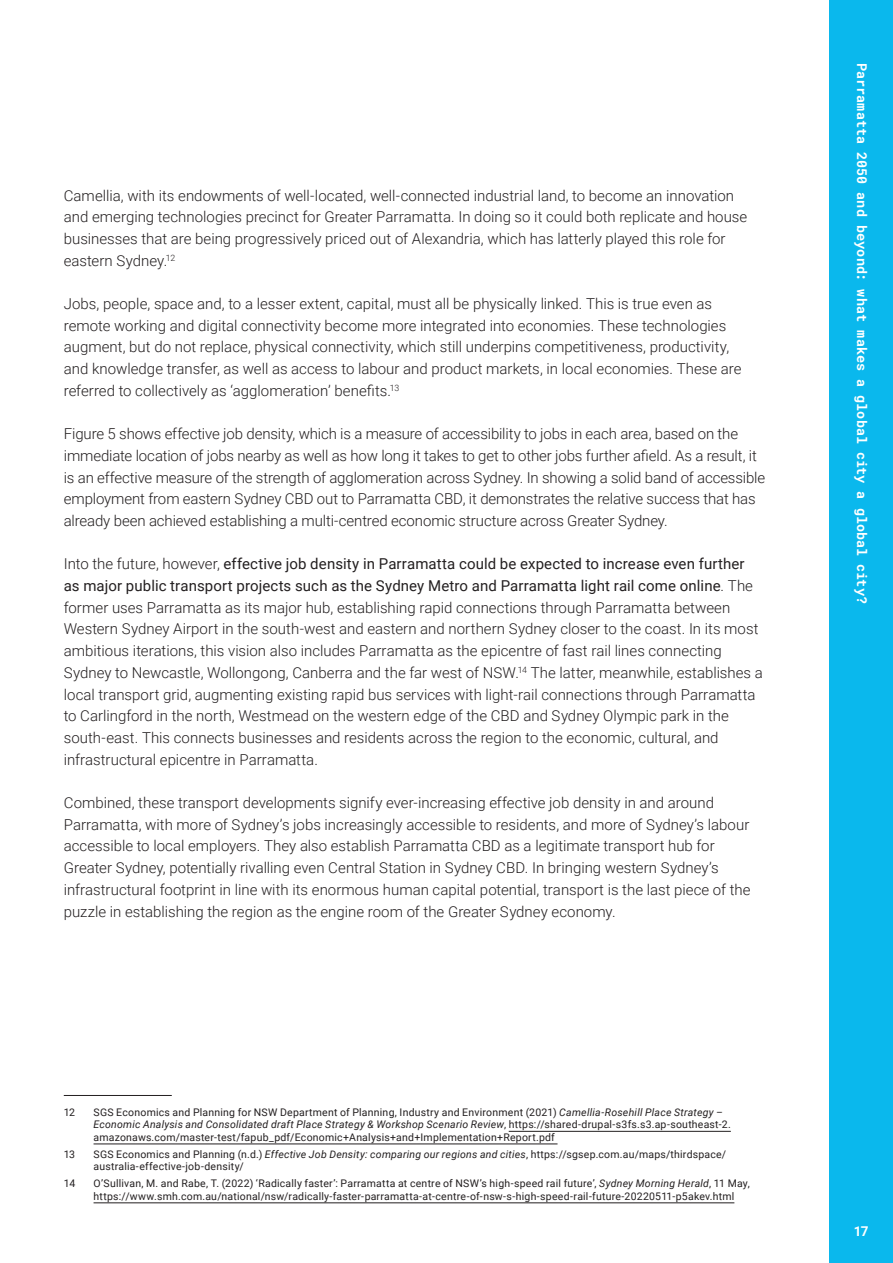
<style>
.page{position:relative;width:893px;height:1263px;background:#fff}
.page>*{position:absolute;margin:0;border:0;box-sizing:border-box;transform-origin:0 0}
.t1{font:300 15px/21.8px "Roboto";color:#231f20}
.t2{font:700 13.5px "Roboto Mono";color:#fff}
.t3{font:700 13.5px "Roboto";color:#fff}
.t4{font:10.5px/12.6px "Roboto";letter-spacing:.02em;color:#231f20}
.s1{font-weight:400}
.s2{font-style:italic}
</style>
<div class="page">
<div style="left:829px;top:0;width:64px;height:1263px;background:#0ab8ed"></div>
<hr style="left:64px;top:1095px;width:108px;height:1px;background:#231f20">
<hr style="left:509px;top:1131px;width:222px;height:1px;background:#231f20">
<hr style="left:94px;top:1144px;width:463px;height:1px;background:#231f20">
<hr style="left:94px;top:1202px;width:640px;height:1px;background:#231f20">
<p class="t1" style="left:64px;top:184px;width:685px">Camellia, with its endowments of well-located, well-connected industrial land, to become an innovation and emerging technologies precinct for Greater Parramatta. In doing so it could both replicate and house businesses that are being progressively priced out of Alexandria, which has latterly played this role for eastern Sydney.<sup>12</sup></p>
<p class="t1" style="left:64px;top:292px;width:679px">Jobs, people, space and, to a lesser extent, capital, must all be physically linked. This is true even as remote working and digital connectivity become more integrated into economies. These technologies augment, but do not replace, physical connectivity, which still underpins competitiveness, productivity, and knowledge transfer, as well as access to labour and product markets, in local economies. These are referred to collectively as ‘agglomeration’ benefits.<sup>13</sup></p>
<p class="t1" style="left:64px;top:422px;width:703px">Figure 5 shows effective job density, which is a measure of accessibility to jobs in each area, based on the immediate location of jobs nearby as well as how long it takes to get to other jobs further afield. As a result, it is an effective measure of the strength of agglomeration across Sydney. In showing a solid band of accessible employment from eastern Sydney CBD out to Parramatta CBD, it demonstrates the relative success that has already been achieved establishing a multi-centred economic structure across Greater Sydney.</p>
<p class="t1" style="left:64px;top:552px;width:701px">Into the future, however, <span class="s1">effective job density in Parramatta could be expected to increase even further as major public transport projects such as the Sydney Metro and Parramatta light rail come online</span>. The former uses Parramatta as its major hub, establishing rapid connections through Parramatta between Western Sydney Airport in the south-west and eastern and northern Sydney closer to the coast. In its most ambitious iterations, this vision also includes Parramatta as the epicentre of fast rail lines connecting Sydney to Newcastle, Wollongong, Canberra and the far west of NSW.<sup>14</sup> The latter, meanwhile, establishes a local transport grid, augmenting existing rapid bus services with light-rail connections through Parramatta to Carlingford in the north, Westmead on the western edge of the CBD and Sydney Olympic park in the south-east. This connects businesses and residents across the region to the economic, cultural, and infrastructural epicentre in Parramatta.</p>
<p class="t1" style="left:64px;top:791px;width:688px">Combined, these transport developments signify ever-increasing effective job density in and around Parramatta, with more of Sydney’s jobs increasingly accessible to residents, and more of Sydney’s labour accessible to local employers. They also establish Parramatta CBD as a legitimate transport hub for Greater Sydney, potentially rivalling even Central Station in Sydney CBD. In bringing western Sydney’s infrastructural footprint in line with its enormous human capital potential, transport is the last piece of the puzzle in establishing the region as the engine room of the Greater Sydney economy.</p>
<p class="t4" style="left:64px;top:1105px;width:13px">12</p>
<p class="t4" style="left:94px;top:1105px;width:639px">SGS Economics and Planning for NSW Department of Planning, Industry and Environment (2021) <span class="s2">Camellia-Rosehill Place Strategy –<br>Economic Analysis and Consolidated draft Place Strategy &amp; Workshop Scenario Review</span>, https://shared-drupal-s3fs.s3.ap-southeast-2. amazonaws.com/master-test/fapub_pdf/Economic+Analysis+and+Implementation+Report.pdf</p>
<p class="t4" style="left:64px;top:1147px;width:13px">13</p>
<p class="t4" style="left:94px;top:1147px;width:634px">SGS Economics and Planning (n.d.) <span class="s2">Effective Job Density: comparing our regions and cities</span>, https://sgsep.com.au/maps/thirdspace/ australia-effective-job-density/</p>
<p class="t4" style="left:64px;top:1177px;width:13px">14</p>
<p class="t4" style="left:94px;top:1177px;width:658px">O’Sullivan, M. and Rabe, T. (2022) ‘Radically faster’: Parramatta at centre of NSW’s high-speed rail future’, <span class="s2">Sydney Morning Herald</span>, 11 May, https://www.smh.com.au/national/nsw/radically-faster-parramatta-at-centre-of-nsw-s-high-speed-rail-future-20220511-p5akev.html</p>
<p class="t2" style="left:871px;top:63px;width:542px;rotate:90deg">Parramatta 2050 and beyond: what makes a global city a global city?</p>
<p class="t3" style="left:854px;top:1222px;width:16px">17</p>
</div>
